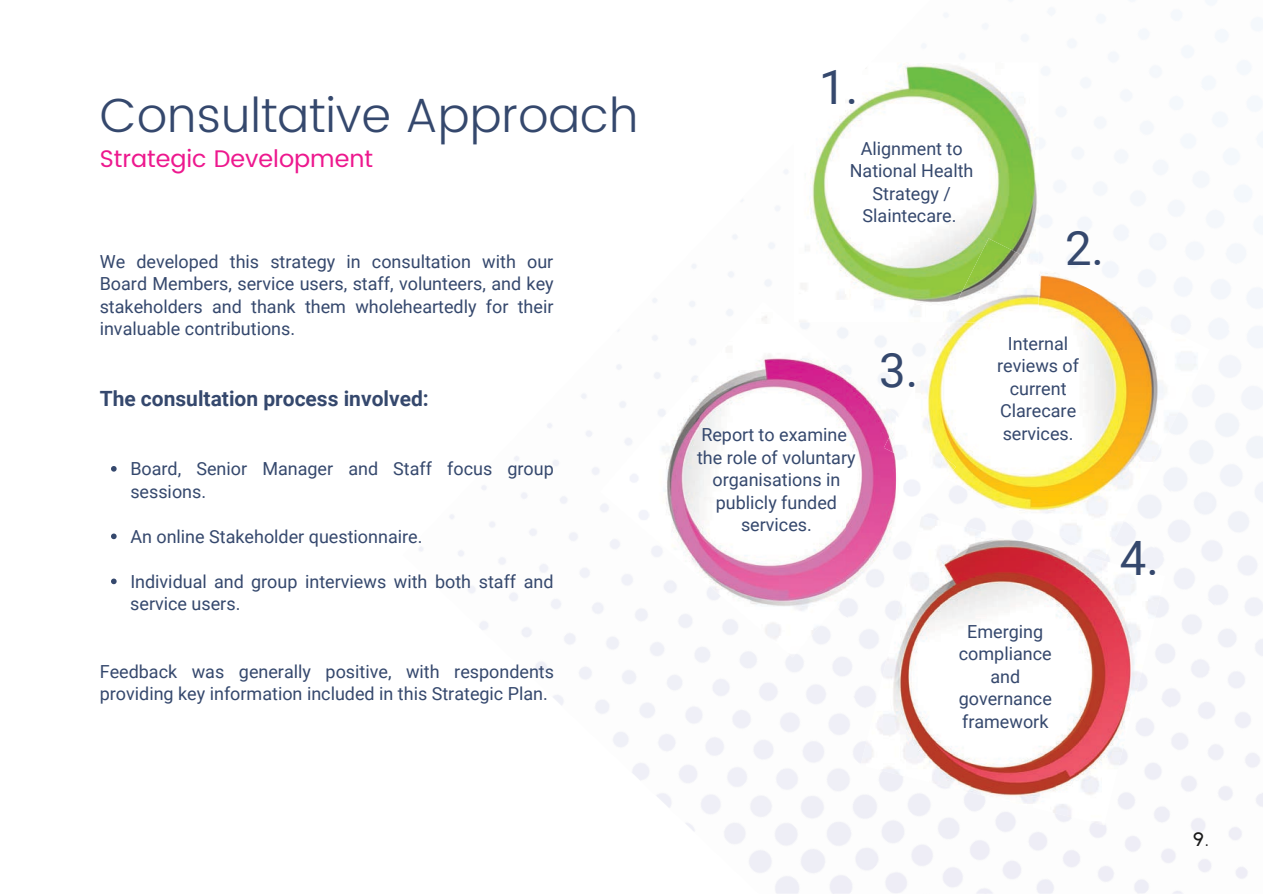
<style>
.page{position:relative;width:1263px;height:894px;background:#fff}
.page>*{position:absolute;margin:0;border:0;box-sizing:border-box;transform-origin:0 0}
.t1{font:300 48px "Poppins";color:#35486d}
.t2{font:47.4px "Roboto";color:#35486d}
.t3{font:24px "Poppins";color:#ed188e}
.t4{font:700 21px "Roboto";color:#35486d}
.t5{font:600 21px "Kiona";color:#191919}
.t6{font:18px/22.5px "Roboto";color:#35486d;text-align:center}
</style>
<div class="page">
<img style="left:419px;top:517px;width:415px;height:376px">
<img style="left:959px;top:0;width:304px;height:289px">
<img style="left:801px;top:655px;width:60px;height:60px">
<img style="left:1034px;top:0;width:229px;height:217px">
<img style="left:847px;top:594px;width:14px;height:61px">
<img style="left:1110px;top:0;width:153px;height:145px">
<img style="left:1039px;top:219px;width:98px;height:44px">
<img style="left:1187px;top:0;width:76px;height:72px">
<img style="left:922px;top:23px;width:28px;height:39px">
<img style="left:784px;top:170px;width:4px;height:4px">
<svg style="left:111px;top:466px;width:6px;height:5px"></svg>
<svg style="left:111px;top:533px;width:6px;height:6px"></svg>
<svg style="left:111px;top:578px;width:6px;height:6px"></svg>
<img style="left:801px;top:62px;width:238px;height:246px">
<img style="left:899px;top:263px;width:311px;height:295px">
<img style="left:947px;top:238px;width:92px;height:84px">
<img style="left:861px;top:516px;width:304px;height:309px">
<img style="left:698px;top:301px;width:149px;height:356px">
<img style="left:649px;top:375px;width:50px;height:202px">
<img style="left:846px;top:372px;width:51px;height:222px">
<img style="left:600px;top:433px;width:50px;height:101px">
<img style="left:896px;top:415px;width:50px;height:122px">
<img style="left:884px;top:418px;width:72px;height:60px">
<h1 class="t1" style="left:100px;top:88px;width:540px">Consultative Approach</h1>
<h3 class="t3" style="left:100px;top:145px;width:275px">Strategic Development</h3>
<p class="t6" style="left:100px;top:250px;width:455px;text-align:justify">We developed this strategy in consultation with our Board Members, service users, staff, volunteers, and key stakeholders and thank them wholeheartedly for their invaluable contributions.</p>
<p class="t4" style="left:100px;top:387px;width:330px">The consultation process involved:</p>
<p class="t6" style="left:130px;top:457px;width:425px;text-align:left">Board, Senior Manager and Staff focus group sessions.</p>
<p class="t6" style="left:130px;top:525px;width:294px">An online Stakeholder questionnaire.</p>
<p class="t6" style="left:130px;top:570px;width:425px;text-align:left">Individual and group interviews with both staff and service users.</p>
<p class="t6" style="left:100px;top:660px;width:456px;text-align:left">Feedback was generally positive, with respondents providing key information included in this Strategic Plan.</p>
<h2 class="t2" style="left:819px;top:60px;width:40px">1.</h2>
<p class="t6" style="left:850px;top:137px;width:125px">Alignment to<br>National Health<br>Strategy /<br>Slaintecare.</p>
<h2 class="t2" style="left:1065px;top:221px;width:40px">2.</h2>
<p class="t6" style="left:697px;top:423px;width:160px">Report to examine the role of voluntary organisations in publicly funded services.</p>
<h2 class="t2" style="left:879px;top:342px;width:40px">3.</h2>
<p class="t6" style="left:997px;top:332px;width:83px">Internal reviews of current<br>Clarecare services.</p>
<p class="t6" style="left:959px;top:620px;width:95px">Emerging compliance and governance framework</p>
<h2 class="t2" style="left:1120px;top:530px;width:40px">4.</h2>
<p class="t5" style="left:1192px;top:824px;width:18px">9.</p>
</div>
